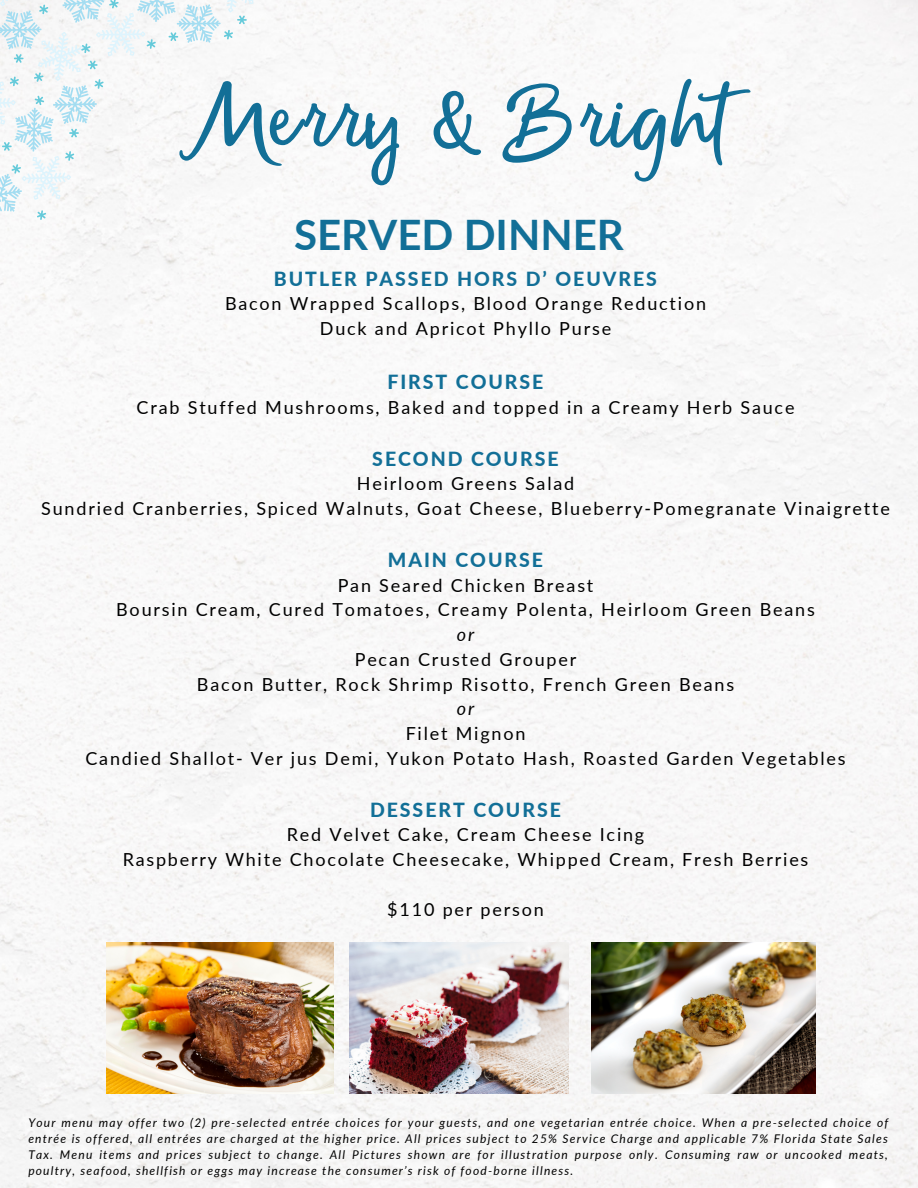
<style>
.page{position:relative;width:918px;height:1188px;background:#fff}
.page>*{position:absolute;margin:0;border:0;box-sizing:border-box;transform-origin:0 0}
.t1{font:97.5px "Money Penny Script";color:#126f97}
.t2{font:700 42px "Lato";color:#126f97}
.t3{font:800 19.5px "Lato";letter-spacing:.1em;color:#126f97}
.t4{font:18px "Lato";letter-spacing:.1em;color:#000}
.t5{font:italic 18px "Lato";color:#000}
.t6{font:italic 12px/16px "Lato";letter-spacing:.1em;color:#000;text-align:justify}
.s1{font-style:normal}
</style>
<div class="page">
<img style="left:0;top:0;width:918px;height:1188px">
<img style="left:349px;top:943px;width:220px;height:151px">
<img style="left:591px;top:943px;width:224px;height:151px">
<img style="left:107px;top:943px;width:227px;height:151px">
<svg style="left:0;top:0;width:261px;height:222px"></svg>
<p class="t1" style="left:189px;top:55px;width:541px">Merry &amp; Bright</p>
<p class="t2" style="left:294px;top:209px;width:331px">SERVED DINNER</p>
<p class="t3" style="left:274px;top:266px;width:385px">BUTLER PASSED HORS D’ OEUVRES</p>
<p class="t4" style="left:225px;top:293px;width:483px">Bacon Wrapped Scallops, Blood Orange Reduction</p>
<p class="t4" style="left:320px;top:317px;width:293px">Duck and Apricot Phyllo Purse</p>
<p class="t3" style="left:387px;top:370px;width:157px">FIRST COURSE</p>
<p class="t4" style="left:137px;top:396px;width:659px">Crab Stuffed Mushrooms, Baked and topped in a Creamy Herb Sauce</p>
<p class="t3" style="left:372px;top:446px;width:188px">SECOND COURSE</p>
<p class="t4" style="left:357px;top:473px;width:219px">Heirloom Greens Salad</p>
<p class="t4" style="left:41px;top:497px;width:850px">Sundried Cranberries, Spiced Walnuts, Goat Cheese, Blueberry-Pomegranate Vinaigrette</p>
<p class="t3" style="left:388px;top:548px;width:157px">MAIN COURSE</p>
<p class="t4" style="left:338px;top:574px;width:257px">Pan Seared Chicken Breast</p>
<p class="t4" style="left:116px;top:599px;width:700px">Boursin Cream, Cured Tomatoes, Creamy Polenta, Heirloom Green Beans</p>
<p class="t5" style="left:457px;top:623px;width:19px">or</p>
<p class="t4" style="left:355px;top:648px;width:223px">Pecan Crusted Grouper</p>
<p class="t4" style="left:197px;top:673px;width:539px">Bacon Butter, Rock Shrimp Risotto, French Green Beans</p>
<p class="t5" style="left:457px;top:698px;width:19px">or</p>
<p class="t4" style="left:406px;top:722px;width:121px">Filet Mignon</p>
<p class="t4" style="left:86px;top:747px;width:762px">Candied Shallot- Ver jus Demi, Yukon Potato Hash, Roasted Garden Vegetables</p>
<p class="t3" style="left:370px;top:797px;width:192px">DESSERT COURSE</p>
<p class="t4" style="left:287px;top:824px;width:359px">Red Velvet Cake, Cream Cheese Icing</p>
<p class="t4" style="left:123px;top:848px;width:687px">Raspberry White Chocolate Cheesecake, Whipped Cream, Fresh Berries</p>
<p class="t4" style="left:387px;top:898px;width:158px">$110 per person</p>
<p class="t6" style="left:28px;top:1115px;width:861px">Your menu may offer two (2) pre-selected entrée choices for your guests, and one vegetarian entrée choice. When a pre-selected choice of entrée is offered, all entrées are charged at the higher price. All prices subject to 25% Service Charge and applicable 7% Florida State Sales Tax. Menu items and prices subject to change. All Pictures shown are for illustration purpose only<span class="s1">.</span> Consuming raw or uncooked meats, poultry, seafood, shellfish or eggs may increase the consumer’s risk of food-borne illness.</p>
</div>
